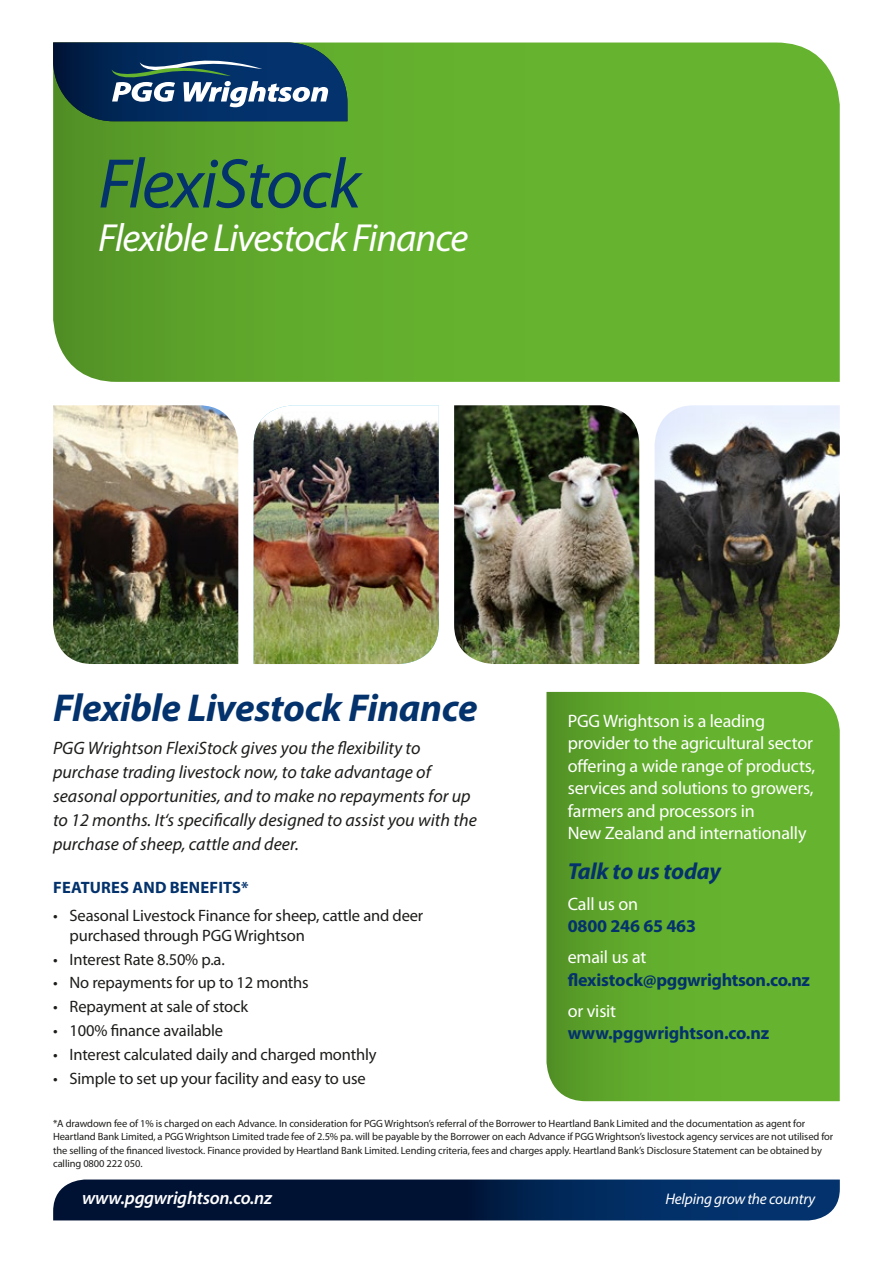
<style>
.page{position:relative;width:893px;height:1263px;background:#fff}
.page>*{position:absolute;margin:0;border:0;box-sizing:border-box;transform-origin:0 0}
.t1{font:italic 70.8px "Myriad Pro";letter-spacing:-.03em;color:#03326c}
.t2{font:italic 39.3px "Myriad Pro";letter-spacing:-.03em;color:#fff}
.t3{font:italic 700 39px "Myriad Pro";letter-spacing:-.01em;color:#03326c}
.t4{font:italic 700 23.25px "Myriad Pro";letter-spacing:-.01em;color:#03326c}
.t5{font:italic 600 18.3px "Myriad Pro";letter-spacing:-.015em;color:#fff}
.t6{font:italic 18px/24px "Myriad Pro";color:#1d1d1b}
.t7{font:18px/22.5px "Myriad Pro";letter-spacing:-.01em;color:#fff}
.t8{font:700 18px "Myriad Pro";letter-spacing:-.01em;color:#03326c}
.t9{font:16.5px/19.5px "Myriad Pro";letter-spacing:-.01em;color:#1d1d1b}
.t10{font:700 16.5px "Myriad Pro";letter-spacing:.01em;color:#03326c}
.t11{font:italic 15.3px "Myriad Pro";letter-spacing:-.015em;color:#fff}
.t12{font:10.5px/13.5px "Myriad Pro";letter-spacing:-.01em;color:#1d1d1b}
</style>
<div class="page">
<svg style="left:53px;top:43px;width:787px;height:339px;background:#62ad2e"></svg>
<svg style="left:546px;top:692px;width:294px;height:409px;background:#63ad2f"></svg>
<svg style="left:53px;top:43px;width:294px;height:78px;background:#254c6d"></svg>
<svg style="left:53px;top:1179px;width:787px;height:41px;background:#07234d"></svg>
<img style="left:655px;top:405px;width:185px;height:259px">
<img style="left:454px;top:405px;width:185px;height:259px">
<img style="left:254px;top:405px;width:185px;height:259px">
<img style="left:53px;top:405px;width:185px;height:259px">
<h1 class="t1" style="left:98px;top:140px;width:264px">FlexiStock</h1>
<h2 class="t2" style="left:98px;top:213px;width:372px">Flexible Livestock Finance</h2>
<h3 class="t3" style="left:53px;top:683px;width:426px">Flexible Livestock Finance</h3>
<p class="t6" style="left:53px;top:735px;width:425px">PGG Wrightson FlexiStock gives you the flexibility to purchase trading livestock now, to take advantage of seasonal opportunities, and to make no repayments for up to 12 months. It‘s specifically designed to assist you with the purchase of sheep, cattle and deer.</p>
<h3 class="t10" style="left:53px;top:877px;width:197px">FEATURES AND BENEFITS*</h3>
<h3 class="t9" style="left:70px;top:906px;width:355px;text-indent:-16px">• Seasonal Livestock Finance for sheep, cattle and deer purchased through PGG Wrightson</h3>
<h3 class="t9" style="left:53px;top:949px;width:173px">• Interest Rate 8.50% p.a.</h3>
<h3 class="t9" style="left:53px;top:973px;width:257px">• No repayments for up to 12 months</h3>
<h3 class="t9" style="left:53px;top:997px;width:197px">• Repayment at sale of stock</h3>
<h3 class="t9" style="left:53px;top:1020px;width:172px">• 100% finance available</h3>
<h3 class="t9" style="left:53px;top:1044px;width:325px">• Interest calculated daily and charged monthly</h3>
<h3 class="t9" style="left:53px;top:1068px;width:314px">• Simple to set up your facility and easy to use</h3>
<p class="t12" style="left:53px;top:1116px;width:782px">*A drawdown fee of 1% is charged on each Advance. In consideration for PGG Wrightson’s referral of the Borrower to Heartland Bank Limited and the documentation as agent for Heartland Bank Limited, a PGG Wrightson Limited trade fee of 2.5% pa. will be payable by the Borrower on each Advance if PGG Wrightson’s livestock agency services are not utilised for the selling of the financed livestock. Finance provided by Heartland Bank Limited. Lending criteria, fees and charges apply. Heartland Bank’s Disclosure Statement can be obtained by calling 0800 222 050.</p>
<h3 class="t7" style="left:568px;top:709px;width:249px">PGG Wrightson is a leading provider to the agricultural sector offering a wide range of products, services and solutions to growers, farmers and processors in<br>New Zealand and internationally</h3>
<h3 class="t4" style="left:568px;top:856px;width:155px">Talk to us today</h3>
<h3 class="t7" style="left:568px;top:892px;width:72px">Call us on</h3>
<h3 class="t8" style="left:568px;top:914px;width:130px">0800 246 65 463</h3>
<h3 class="t7" style="left:568px;top:946px;width:80px">email us at</h3>
<h3 class="t8" style="left:568px;top:968px;width:244px">flexistock@pggwrightson.co.nz</h3>
<h3 class="t7" style="left:568px;top:999px;width:50px">or visit</h3>
<h3 class="t8" style="left:568px;top:1021px;width:203px">www.pggwrightson.co.nz</h3>
<h3 class="t5" style="left:82px;top:1186px;width:192px">www.pggwrightson.co.nz</h3>
<h3 class="t11" style="left:665px;top:1190px;width:151px">Helping grow the country</h3>
</div>
